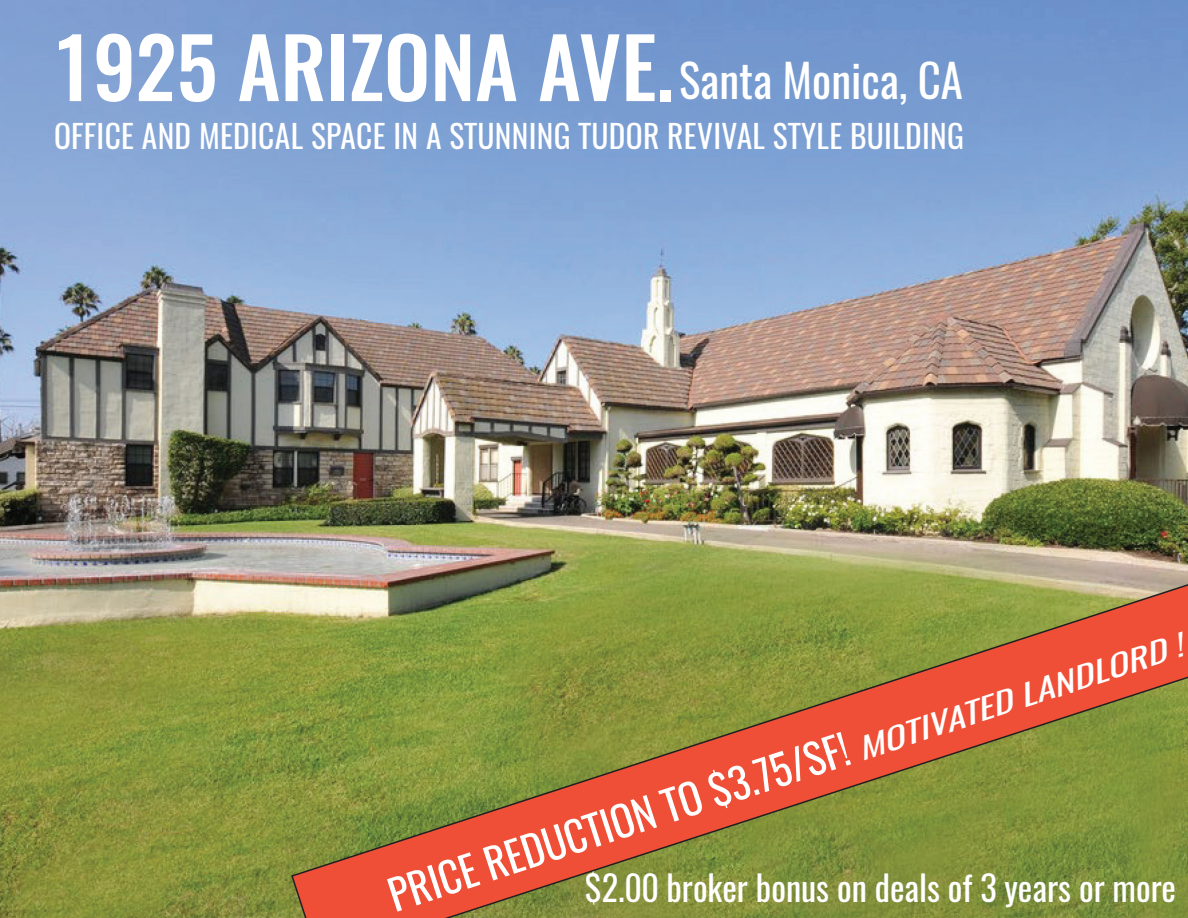
<style>
.page{position:relative;width:1188px;height:918px;background:#fff}
.page>*{position:absolute;margin:0;border:0;box-sizing:border-box;transform-origin:0 0}
.t1{font:500 82.5px "Oswald";color:#fff}
.t2{font:42px "Oswald";color:#fff}
.t3{font:34.5px "Oswald";color:#fff}
.t4{font:31.5px "Oswald";letter-spacing:.01em;color:#fff}
.s1{font-weight:400;font-size:45px}
.s2{font-style:italic;font-size:28.5px}
</style>
<div class="page">
<img style="left:0;top:0;width:1188px;height:918px">
<svg style="left:290px;top:528px;width:898px;height:390px;background:#a18645"></svg>
<h1 class="t1" style="left:52px;top:10px;width:913px">1925 ARIZONA AVE.<span class="s1">Santa Monica, CA</span></h1>
<p class="t4" style="left:54px;top:114px;width:912px">OFFICE AND MEDICAL SPACE IN A STUNNING TUDOR REVIVAL STYLE BUILDING</p>
<h2 class="t2" style="left:381px;top:869px;width:832px;rotate:-18deg">PRICE REDUCTION TO $3.75/SF! <span class="s2">MOTIVATED LANDLORD !</span></h2>
<p class="t3" style="left:585px;top:864px;width:593px">$2.00 broker bonus on deals of 3 years or more</p>
</div>
